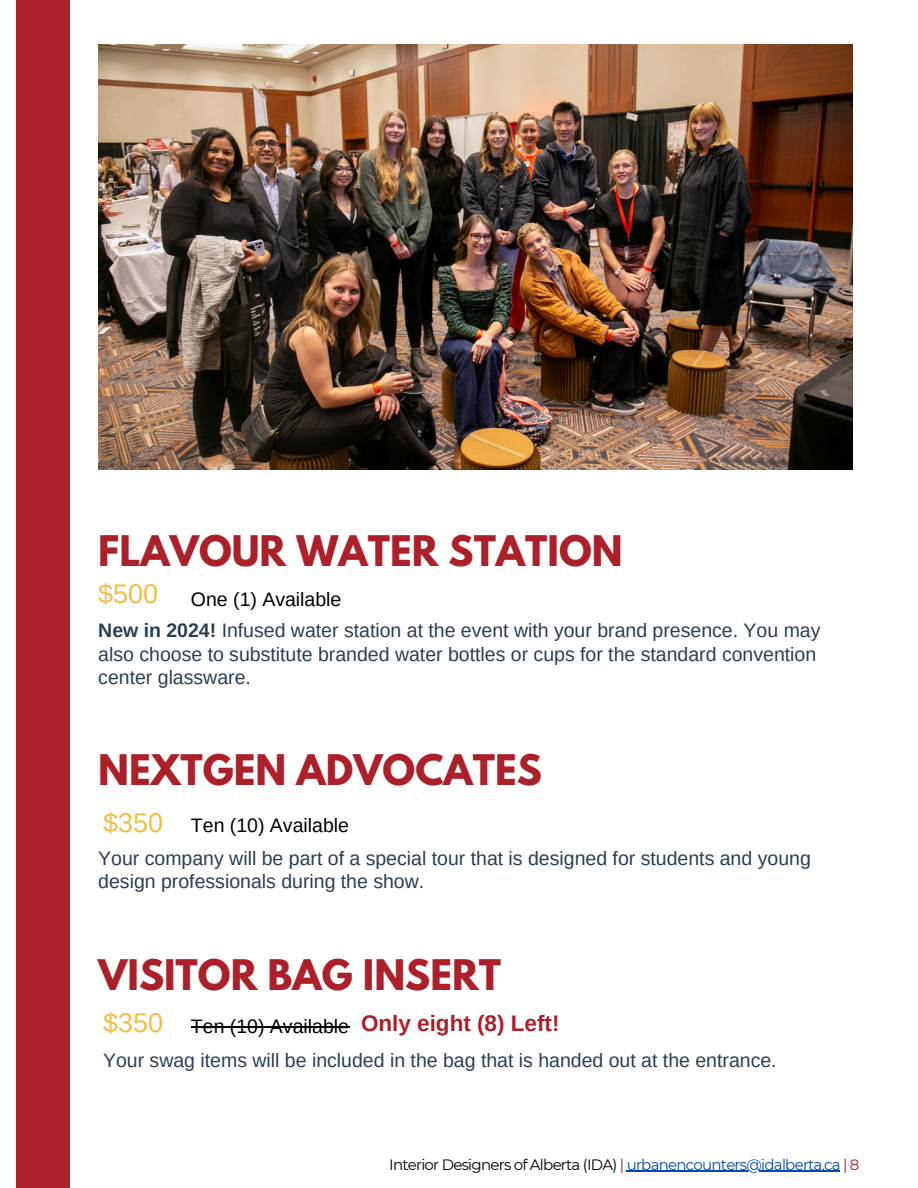
<style>
.page{position:relative;width:918px;height:1188px;background:#fff}
.page>*{position:absolute;margin:0;border:0;box-sizing:border-box;transform-origin:0 0}
.t1{font:700 37.35px "League Spartan";color:#ac2029}
.t2{font:27px "Arimo";color:#f1be48}
.t3{font:700 22.5px "Arimo";color:#ac2029}
.t4{font:19.5px/23.7px "Arimo";color:#2c3e50}
.t5{font:19.5px "Arimo";color:#000}
.t6{font:15px "Montserrat";letter-spacing:-.05em;color:#000}
.s1{font-weight:700}
.s2{color:#ac2029}
.s3{color:#004aad}
</style>
<div class="page">
<img style="left:98px;top:44px;width:754px;height:426px">
<div style="left:16px;top:0;width:54px;height:1188px;background:#ac2029"></div>
<hr style="left:191px;top:1026px;width:158px;height:1px;background:#000">
<hr style="left:627px;top:1171px;width:213px;height:1px;background:#004aad">
<h2 class="t1" style="left:98px;top:532px;width:526px">FLAVOUR WATER STATION</h2>
<h4 class="t2" style="left:98px;top:579px;width:62px">$500</h4>
<h4 class="t5" style="left:191px;top:588px;width:152px">One (1) Available</h4>
<h1 class="t4" style="left:98px;top:618px;width:724px"><span class="s1">New in 2024!</span> Infused water station at the event with your brand presence. You may also choose to substitute branded water bottles or cups for the standard convention center glassware.</h1>
<h2 class="t1" style="left:98px;top:752px;width:445px">NEXTGEN ADVOCATES</h2>
<h4 class="t2" style="left:103px;top:807px;width:62px">$350</h4>
<h4 class="t5" style="left:191px;top:815px;width:160px">Ten (10) Available</h4>
<h1 class="t4" style="left:98px;top:846px;width:714px">Your company will be part of a special tour that is designed for students and young design professionals during the show.</h1>
<h2 class="t1" style="left:98px;top:956px;width:404px">VISITOR BAG INSERT</h2>
<h3 class="t2" style="left:103px;top:1008px;width:62px">$350</h3>
<h4 class="t5" style="left:191px;top:1015px;width:160px">Ten (10) Available</h4>
<p class="t3" style="left:361px;top:1011px;width:200px">Only eight (8) Left!</p>
<h1 class="t4" style="left:103px;top:1049px;width:675px">Your swag items will be included in the bag that is handed out at the entrance.</h1>
<h4 class="t6" style="left:389px;top:1155px;width:472px">Interior Designers of Alberta (IDA) <span class="s2">|</span> <span class="s3">urbanencounters@idalberta.ca</span> <span class="s2">| 8</span></h4>
</div>
